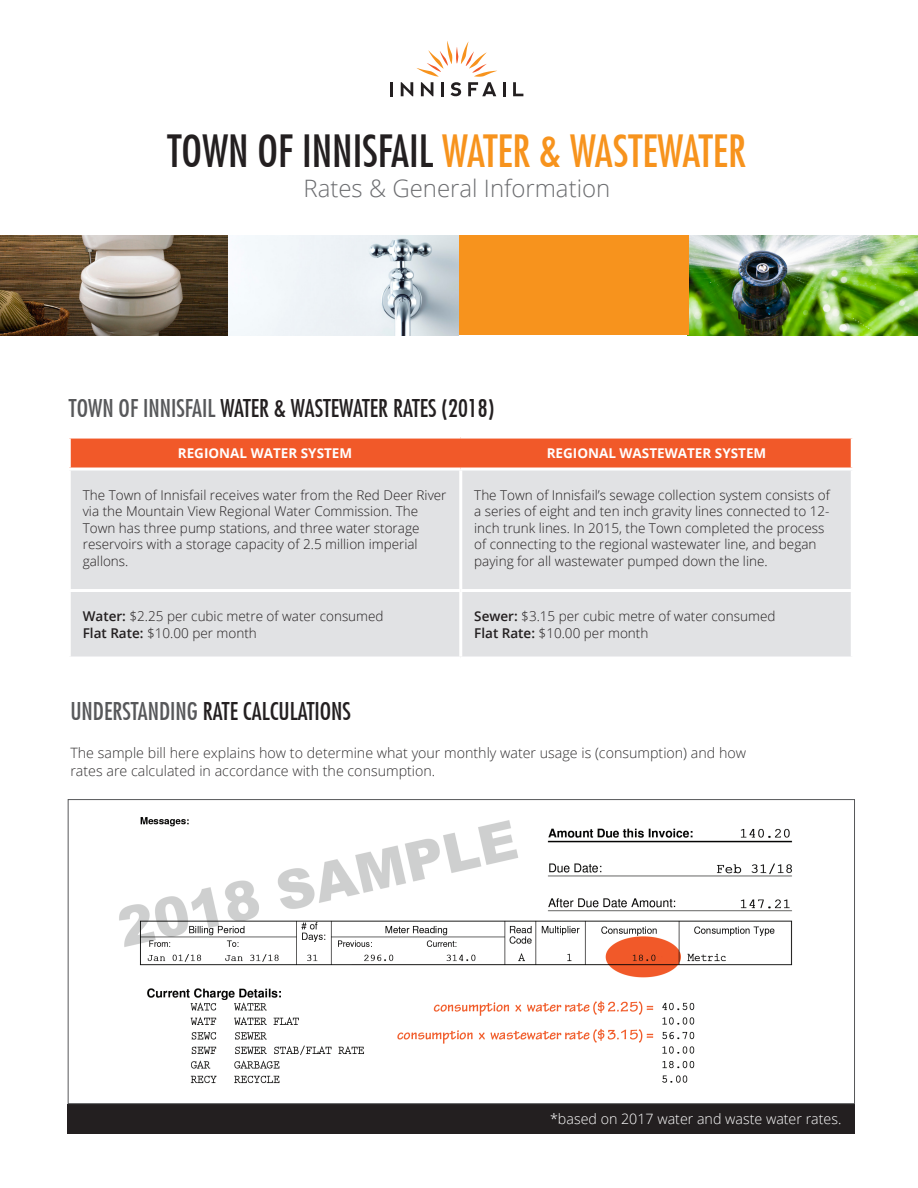
<style>
.page{position:relative;width:918px;height:1188px;background:#fff}
.page>*{position:absolute;margin:0;border:0;box-sizing:border-box;transform-origin:0 0}
.t1{font:500 condensed 43.5px "Futura";color:#f7931d}
.question{font:500 condensed 24px "Futura";color:#231f20}
.t2{font:300 24px "Open Sans";color:#6c6d70}
.t3{font:300 14.25px/18px "Open Sans";color:#312f30}
.text_style{font:300 14.25px "Open Sans";color:#fff}
.t4{font:300 13.5px/16.5px "Open Sans";color:#231f20}
.t5{font:700 13.5px "Open Sans";color:#fff}
.s1{color:#231f20}
.s2{color:#57585a}
.s3{font-weight:600}
</style>
<div class="page">
<img style="left:689px;top:235px;width:229px;height:100px">
<img style="left:0;top:235px;width:459px;height:100px">
<div style="left:459px;top:235px;width:230px;height:100px;background:#f7931d"></div>
<div style="left:68px;top:1104px;width:787px;height:29px;background:#231f20"></div>
<div style="left:71px;top:439px;width:780px;height:29px;background:#f15929"></div>
<div style="left:71px;top:471px;width:780px;height:186px;background:#e1e2e4"></div>
<hr style="left:459px;top:471px;width:3px;height:118px;background:#fff">
<hr style="left:68px;top:589px;width:393px;height:3px;background:#fff">
<hr style="left:461px;top:589px;width:393px;height:3px;background:#fff">
<hr style="left:459px;top:592px;width:3px;height:65px;background:#fff">
<img style="left:119px;top:817px;width:674px;height:267px">
<hr style="left:390px;top:82px;width:3px;height:14px;background:#231f20">
<svg style="left:401px;top:41px;width:96px;height:55px"></svg>
<hr style="left:503px;top:82px;width:3px;height:14px;background:#231f20">
<svg style="left:513px;top:82px;width:10px;height:14px"></svg>
<p class="t1" style="left:168px;top:125px;width:580px"><span class="s1">TOWN OF INNISFAIL</span> WATER &amp; WASTEWATER</p>
<p class="t2" style="left:303px;top:172px;width:308px">Rates &amp; General Information</p>
<p class="question" style="left:69px;top:393px;width:427px"><span class="s2">TOWN OF INNISFAIL</span> WATER &amp; WASTEWATER RATES (2018)</p>
<p class="t5" style="left:178px;top:444px;width:176px">REGIONAL WATER SYSTEM</p>
<p class="t5" style="left:547px;top:444px;width:221px">REGIONAL WASTEWATER SYSTEM</p>
<p class="t4" style="left:83px;top:486px;width:365px">The Town of Innisfail receives water from the Red Deer River via the Mountain View Regional Water Commission. The Town has three pump stations, and three water storage reservoirs with a storage capacity of 2.5 million imperial gallons.</p>
<p class="t4" style="left:474px;top:486px;width:357px">The Town of Innisfail’s sewage collection system consists of a series of eight and ten inch gravity lines connected to 12- inch trunk lines. In 2015, the Town completed the process of connecting to the regional wastewater line, and began paying for all wastewater pumped down the line.</p>
<p class="t4" style="left:83px;top:608px;width:302px"><span class="s3">Water:</span> $2.25 per cubic metre of water consumed</p>
<p class="t4" style="left:83px;top:624px;width:176px"><span class="s3">Flat Rate:</span> $10.00 per month</p>
<p class="t4" style="left:474px;top:608px;width:303px"><span class="s3">Sewer:</span> $3.15 per cubic metre of water consumed</p>
<p class="t4" style="left:474px;top:624px;width:176px"><span class="s3">Flat Rate:</span> $10.00 per month</p>
<p class="question" style="left:70px;top:696px;width:282px"><span class="s2">UNDERSTANDING</span> RATE CALCULATIONS</p>
<p class="t3" style="left:70px;top:743px;width:677px">The sample bill here explains how to determine what your monthly water usage is (consumption) and how rates are calculated in accordance with the consumption.</p>
<p class="text_style" style="left:550px;top:1109px;width:293px">*based on 2017 water and waste water rates.</p>
</div>
